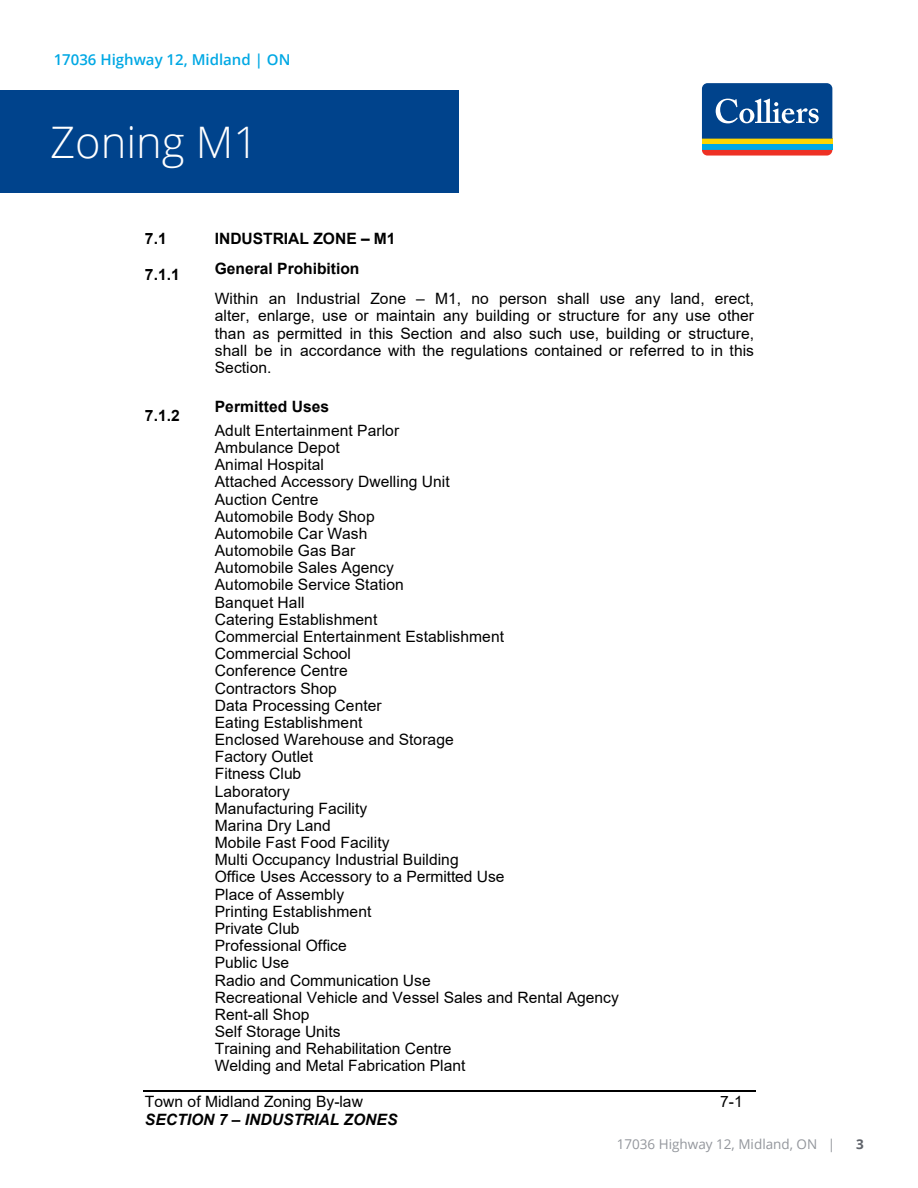
<style>
.page{position:relative;width:918px;height:1188px;background:#fff}
.page>*{position:absolute;margin:0;border:0;box-sizing:border-box;transform-origin:0 0}
.Body_Text_-_Dark_Gre{font:300 43.5px "Open Sans";color:#fff}
.t1{font:15.6px/17.1px "Arial";letter-spacing:.005em;color:#000}
.t2{font:italic 700 15.6px "Arial";color:#000}
.t3{font:700 15.6px "Arial";color:#000}
.t4{font:600 15px "Open Sans";color:#00a8e4}
.t5{font:13.5px "Open Sans";color:#93969c}
.t6{font:700 13.5px "Open Sans";color:#5f636a}
.s1{font-weight:700}
</style>
<div class="page">
<div style="left:0;top:90px;width:459px;height:103px;background:#00438c"></div>
<div style="left:702px;top:144px;width:130px;height:6px;background:#00a8e4"></div>
<div style="left:702px;top:139px;width:130px;height:5px;background:#ffd600"></div>
<svg style="left:702px;top:150px;width:130px;height:6px"></svg>
<svg style="left:702px;top:83px;width:130px;height:56px;background:#1d5897"></svg>
<hr style="left:143px;top:1090px;width:613px;height:2px;background:#000">
<p class="t4" style="left:54px;top:50px;width:238px">17036 Highway 12, Midland | ON</p>
<p class="Body_Text_-_Dark_Gre" style="left:50px;top:112px;width:210px">Zoning M1</p>
<p class="t3" style="left:145px;top:227px;width:23px">7.1</p>
<p class="t3" style="left:145px;top:263px;width:36px">7.1.1</p>
<p class="t3" style="left:145px;top:404px;width:36px">7.1.2</p>
<p class="t1" style="left:215px;top:223px;width:541px;line-height:30.2px"><span class="s1">INDUSTRIAL ZONE – M1<br>General Prohibition<br></span>Within an Industrial Zone – M1, no person shall use any land, erect,</p>
<p class="t1" style="left:215px;top:307px;width:541px;text-align:justify">alter, enlarge, use or maintain any building or structure for any use other than as permitted in this Section and also such use, building or structure, shall be in accordance with the regulations contained or referred to in this Section.</p>
<p class="t1" style="left:215px;top:395px;width:186px;line-height:23.7px"><span class="s1">Permitted Uses<br></span>Adult Entertainment Parlor</p>
<p class="t1" style="left:215px;top:439px;width:406px">Ambulance Depot<br>Animal Hospital<br>Attached Accessory Dwelling Unit<br>Auction Centre<br>Automobile Body Shop<br>Automobile Car Wash<br>Automobile Gas Bar<br>Automobile Sales Agency<br>Automobile Service Station<br>Banquet Hall<br>Catering Establishment<br>Commercial Entertainment Establishment<br>Commercial School<br>Conference Centre<br>Contractors Shop<br>Data Processing Center<br>Eating Establishment<br>Enclosed Warehouse and Storage<br>Factory Outlet<br>Fitness Club<br>Laboratory<br>Manufacturing Facility<br>Marina Dry Land<br>Mobile Fast Food Facility<br>Multi Occupancy Industrial Building<br>Office Uses Accessory to a Permitted Use<br>Place of Assembly<br>Printing Establishment<br>Private Club<br>Professional Office<br>Public Use<br>Radio and Communication Use<br>Recreational Vehicle and Vessel Sales and Rental Agency<br>Rent-all Shop<br>Self Storage Units<br>Training and Rehabilitation Centre<br>Welding and Metal Fabrication Plant</p>
<p class="t1" style="left:145px;top:1093px;width:219px">Town of Midland Zoning By-law</p>
<p class="t1" style="left:720px;top:1093px;width:24px">7-1</p>
<p class="t2" style="left:145px;top:1109px;width:254px">SECTION 7 – INDUSTRIAL ZONES</p>
<p class="t5" style="left:617px;top:1135px;width:220px">17036 Highway 12, Midland, ON |</p>
<p class="t6" style="left:856px;top:1135px;width:9px">3</p>
</div>
